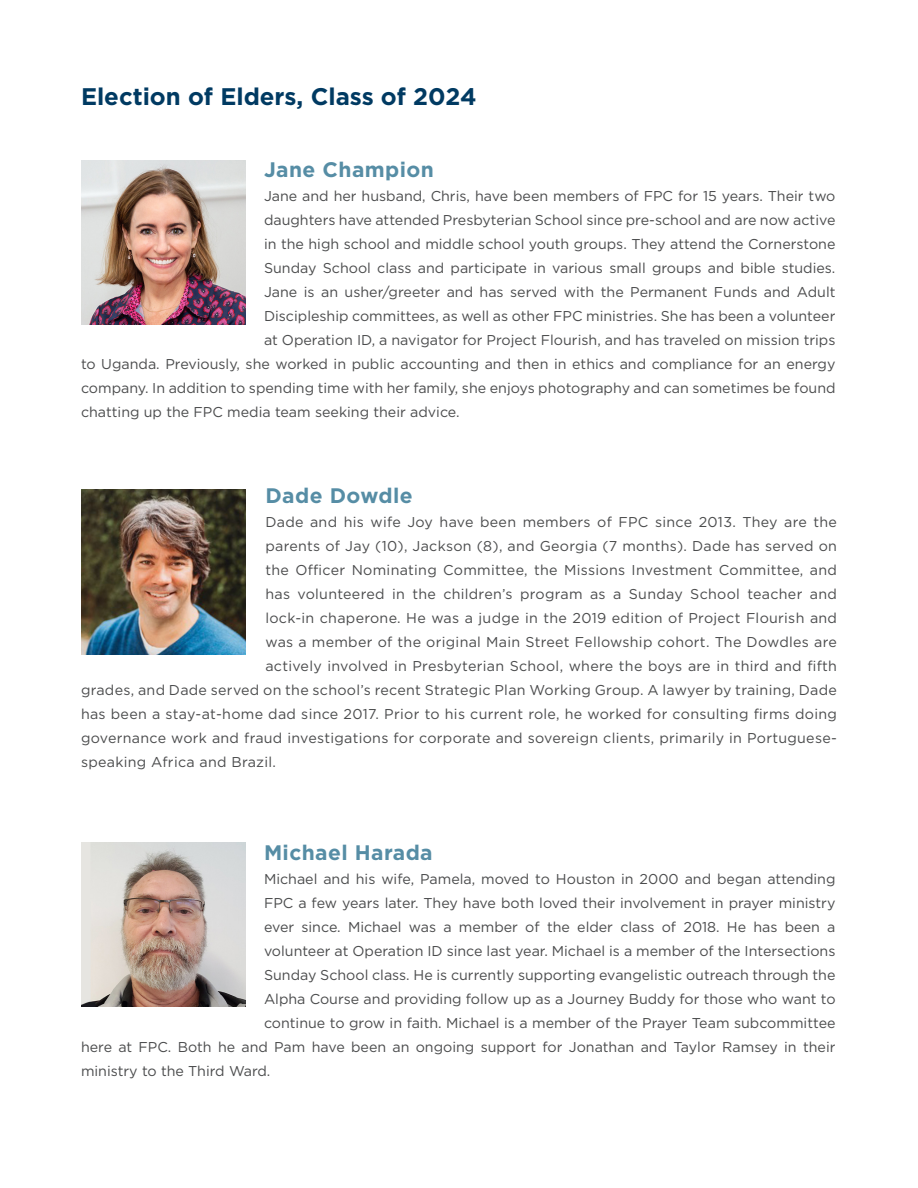
<style>
.page{position:relative;width:918px;height:1188px;background:#fff}
.page>*{position:absolute;margin:0;border:0;box-sizing:border-box;transform-origin:0 0}
.t1{font:700 24px "Gotham";color:#003a62}
.t2{font:700 21px "Gotham";letter-spacing:.02em;color:#568da5}
.t3{font:14.25px "Gotham";color:#4b4c4d}
.t4{font:14.25px "Gotham";letter-spacing:.02em;color:#4b4c4d}
</style>
<div class="page">
<img style="left:81px;top:160px;width:164px;height:164px">
<img style="left:81px;top:843px;width:164px;height:164px">
<img style="left:81px;top:490px;width:164px;height:164px">
<p class="t1" style="left:81px;top:83px;width:397px">Election of Elders, Class of 2024</p>
<p class="t2" style="left:264px;top:158px;width:172px">Jane Champion</p>
<p class="t3" style="left:264px;top:188px;width:573px">Jane and her husband, Chris, have been members of FPC for 15 years. Their two</p>
<p class="t3" style="left:264px;top:212px;width:573px">daughters have attended Presbyterian School since pre-school and are now active</p>
<p class="t3" style="left:264px;top:236px;width:573px">in the high school and middle school youth groups. They attend the Cornerstone</p>
<p class="t3" style="left:264px;top:260px;width:573px">Sunday School class and participate in various small groups and bible studies.</p>
<p class="t3" style="left:264px;top:284px;width:573px">Jane is an usher/greeter and has served with the Permanent Funds and Adult</p>
<p class="t3" style="left:264px;top:308px;width:573px">Discipleship committees, as well as other FPC ministries. She has been a volunteer</p>
<p class="t3" style="left:264px;top:332px;width:573px">at Operation ID, a navigator for Project Flourish, and has traveled on mission trips</p>
<p class="t3" style="left:81px;top:356px;width:756px">to Uganda. Previously, she worked in public accounting and then in ethics and compliance for an energy</p>
<p class="t3" style="left:81px;top:380px;width:756px">company. In addition to spending time with her family, she enjoys photography and can sometimes be found</p>
<p class="t3" style="left:81px;top:404px;width:380px">chatting up the FPC media team seeking their advice.</p>
<p class="t2" style="left:265px;top:483px;width:149px">Dade Dowdle</p>
<p class="t4" style="left:265px;top:514px;width:573px">Dade and his wife Joy have been members of FPC since 2013. They are the</p>
<p class="t4" style="left:265px;top:538px;width:573px">parents of Jay (10), Jackson (8), and Georgia (7 months). Dade has served on</p>
<p class="t4" style="left:265px;top:562px;width:573px">the Officer Nominating Committee, the Missions Investment Committee, and</p>
<p class="t4" style="left:265px;top:586px;width:573px">has volunteered in the children’s program as a Sunday School teacher and</p>
<p class="t4" style="left:265px;top:610px;width:573px">lock-in chaperone. He was a judge in the 2019 edition of Project Flourish and</p>
<p class="t4" style="left:265px;top:634px;width:573px">was a member of the original Main Street Fellowship cohort. The Dowdles are</p>
<p class="t4" style="left:265px;top:658px;width:573px">actively involved in Presbyterian School, where the boys are in third and fifth</p>
<p class="t4" style="left:81px;top:682px;width:757px">grades, and Dade served on the school’s recent Strategic Plan Working Group. A lawyer by training, Dade</p>
<p class="t4" style="left:81px;top:706px;width:757px">has been a stay-at-home dad since 2017. Prior to his current role, he worked for consulting firms doing</p>
<p class="t4" style="left:81px;top:730px;width:757px">governance work and fraud investigations for corporate and sovereign clients, primarily in Portuguese-</p>
<p class="t4" style="left:81px;top:754px;width:197px">speaking Africa and Brazil.</p>
<p class="t2" style="left:264px;top:841px;width:170px">Michael Harada</p>
<p class="t3" style="left:264px;top:871px;width:573px">Michael and his wife, Pamela, moved to Houston in 2000 and began attending</p>
<p class="t3" style="left:264px;top:895px;width:573px">FPC a few years later. They have both loved their involvement in prayer ministry</p>
<p class="t3" style="left:264px;top:919px;width:573px">ever since. Michael was a member of the elder class of 2018. He has been a</p>
<p class="t3" style="left:264px;top:943px;width:573px">volunteer at Operation ID since last year. Michael is a member of the Intersections</p>
<p class="t3" style="left:264px;top:967px;width:573px">Sunday School class. He is currently supporting evangelistic outreach through the</p>
<p class="t3" style="left:264px;top:991px;width:573px">Alpha Course and providing follow up as a Journey Buddy for those who want to</p>
<p class="t3" style="left:264px;top:1015px;width:573px">continue to grow in faith. Michael is a member of the Prayer Team subcommittee</p>
<p class="t3" style="left:81px;top:1039px;width:756px">here at FPC. Both he and Pam have been an ongoing support for Jonathan and Taylor Ramsey in their</p>
<p class="t3" style="left:81px;top:1063px;width:191px">ministry to the Third Ward.</p>
</div>
